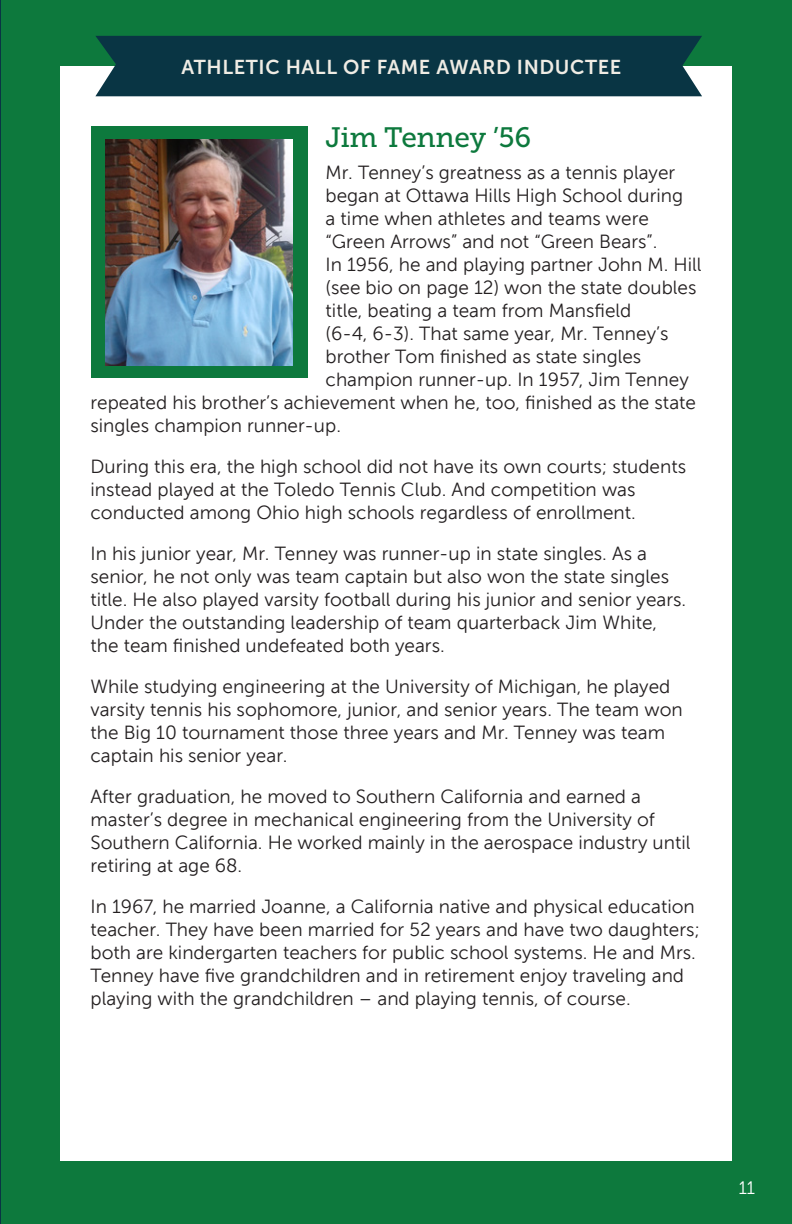
<style>
.page{position:relative;width:792px;height:1224px;background:#0d793d}
.page>*{position:absolute;margin:0;border:0;box-sizing:border-box;transform-origin:0 0}
.Name{font:28px "Museo Slab 500";letter-spacing:-.01em;color:#0d793d}
.t1{font:20px "Museo Sans 700";letter-spacing:.03em;color:#efece4}
.t2{font:19px/23px "Museo Sans 300";color:#231f20}
.t3{font:18px "Museo Slab 300";color:#fff}
</style>
<div class="page">
<div style="left:60px;top:66px;width:672px;height:1095px;background:#fff"></div>
<div style="left:95px;top:36px;width:607px;height:60px;background:#093544"></div>
<hr style="left:0;top:0;width:1px;height:1224px;background:#093544">
<div style="left:91px;top:126px;width:217px;height:252px;background:#0d793d"></div>
<img style="left:106px;top:140px;width:187px;height:226px">
<p class="t1" style="left:181px;top:56px;width:441px">ATHLETIC HALL OF FAME AWARD INDUCTEE</p>
<p class="Name" style="left:326px;top:122px;width:207px">Jim Tenney ’56</p>
<p class="t2" style="left:326px;top:161px;width:351px">Mr. Tenney’s greatness as a tennis player</p>
<p class="t2" style="left:326px;top:184px;width:359px">began at Ottawa Hills High School during</p>
<p class="t2" style="left:326px;top:207px;width:325px">a time when athletes and teams were</p>
<p class="t2" style="left:326px;top:230px;width:334px">“Green Arrows” and not “Green Bears”.</p>
<p class="t2" style="left:326px;top:253px;width:377px">In 1956, he and playing partner John M. Hill</p>
<p class="t2" style="left:326px;top:276px;width:372px">(see bio on page 12) won the state doubles</p>
<p class="t2" style="left:326px;top:299px;width:307px">title, beating a team from Mansfield</p>
<p class="t2" style="left:326px;top:322px;width:345px">(6-4, 6-3). That same year, Mr. Tenney’s</p>
<p class="t2" style="left:326px;top:345px;width:317px">brother Tom finished as state singles</p>
<p class="t2" style="left:326px;top:368px;width:365px">champion runner-up. In 1957, Jim Tenney</p>
<p class="t2" style="left:90px;top:391px;width:607px">repeated his brother’s achievement when he, too, finished as the state</p>
<p class="t2" style="left:90px;top:414px;width:252px">singles champion runner-up.</p>
<p class="t2" style="left:90px;top:455px;width:597px">During this era, the high school did not have its own courts; students instead played at the Toledo Tennis Club. And competition was conducted among Ohio high schools regardless of enrollment.</p>
<p class="t2" style="left:90px;top:542px;width:597px">In his junior year, Mr. Tenney was runner-up in state singles. As a senior, he not only was team captain but also won the state singles title. He also played varsity football during his junior and senior years.<br>Under the outstanding leadership of team quarterback Jim White, the team finished undefeated both years.</p>
<p class="t2" style="left:90px;top:675px;width:594px">While studying engineering at the University of Michigan, he played varsity tennis his sophomore, junior, and senior years. The team won the Big 10 tournament those three years and Mr. Tenney was team captain his senior year.</p>
<p class="t2" style="left:90px;top:785px;width:602px">After graduation, he moved to Southern California and earned a master’s degree in mechanical engineering from the University of Southern California. He worked mainly in the aerospace industry until retiring at age 68.</p>
<p class="t2" style="left:90px;top:895px;width:611px">In 1967, he married Joanne, a California native and physical education teacher. They have been married for 52 years and have two daughters; both are kindergarten teachers for public school systems. He and Mrs.<br>Tenney have five grandchildren and in retirement enjoy traveling and playing with the grandchildren – and playing tennis, of course.</p>
<p class="t3" style="left:739px;top:1178px;width:18px">11</p>
</div>
